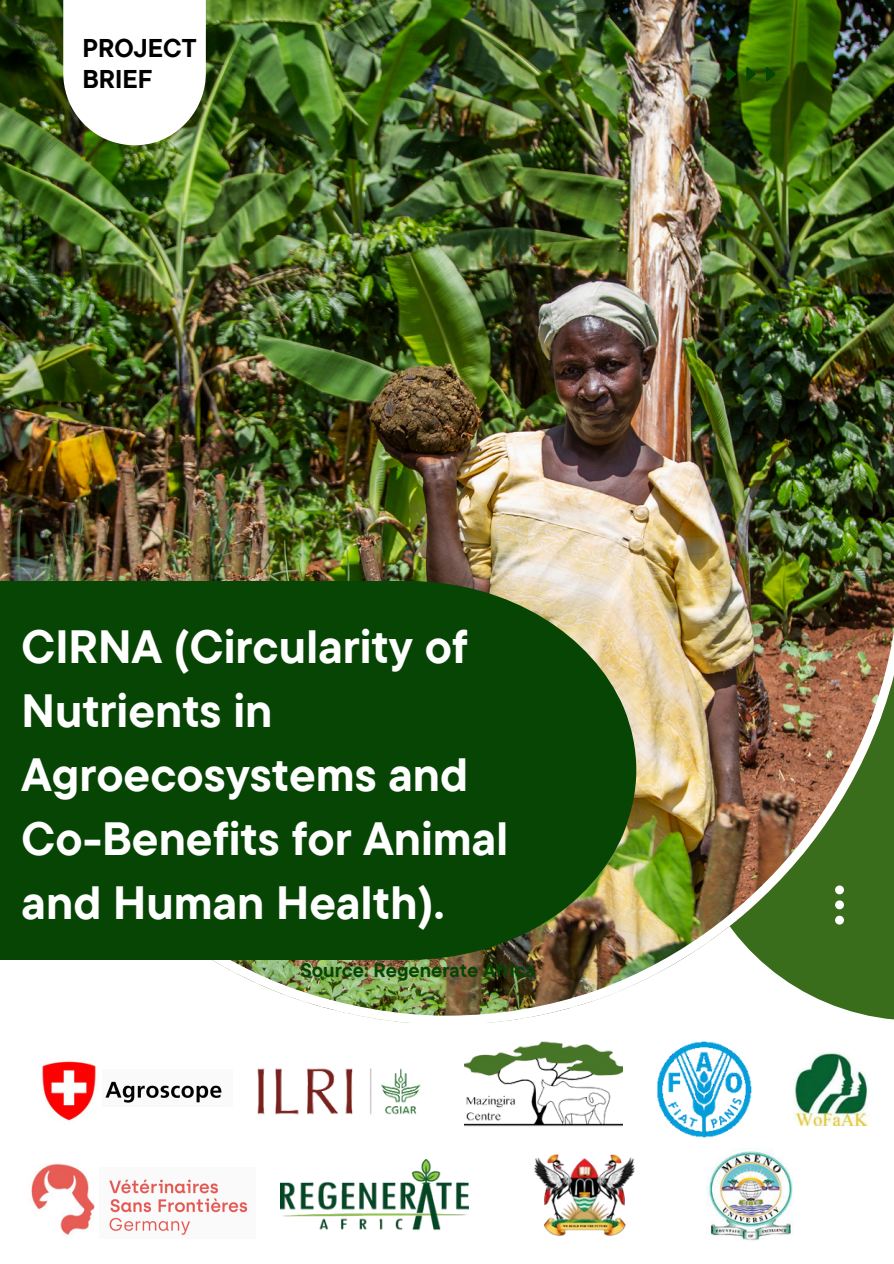
<style>
.page{position:relative;width:894px;height:1264px;background:#fff}
.page>*{position:absolute;margin:0;border:0;box-sizing:border-box;transform-origin:0 0}
.t1{font:700 46.5px/64.2px "TT Commons Pro";color:#fff}
.t2{font:700 25.65px/30.3px "TT Commons Pro";color:#000}
.t3{font:700 19.5px "TT Commons Pro";color:#074504}
</style>
<div class="page">
<img style="left:0;top:0;width:893px;height:1023px">
<svg style="left:0;top:581px;width:636px;height:379px;background:#134b0c"></svg>
<svg style="left:63px;top:0;width:143px;height:145px"></svg>
<svg style="left:834px;top:915px;width:9px;height:9px"></svg>
<svg style="left:834px;top:900px;width:9px;height:9px"></svg>
<svg style="left:834px;top:885px;width:9px;height:9px"></svg>
<svg style="left:726px;top:67px;width:49px;height:14px"></svg>
<img style="left:280px;top:1159px;width:188px;height:72px">
<img style="left:464px;top:1018px;width:158px;height:109px">
<img style="left:257px;top:1068px;width:164px;height:47px">
<img style="left:511px;top:1122px;width:124px;height:114px">
<img style="left:42px;top:1061px;width:54px;height:60px">
<img style="left:105px;top:1081px;width:117px;height:22px">
<img style="left:30px;top:1163px;width:65px;height:72px">
<img style="left:109px;top:1179px;width:139px;height:56px">
<img style="left:656px;top:1041px;width:95px;height:96px">
<img style="left:793px;top:1053px;width:75px;height:72px">
<img style="left:706px;top:1148px;width:87px;height:93px">
<p class="t2" style="left:82px;top:33px;width:116px">PROJECT<br>BRIEF</p>
<h2 class="t1" style="left:22px;top:613px;width:488px">CIRNA (Circularity of<br>Nutrients in<br>Agroecosystems and<br>Co-Benefits for Animal and Human Health).</h2>
<h1 class="t3" style="left:300px;top:957px;width:237px">Source: Regenerate Africa</h1>
</div>
